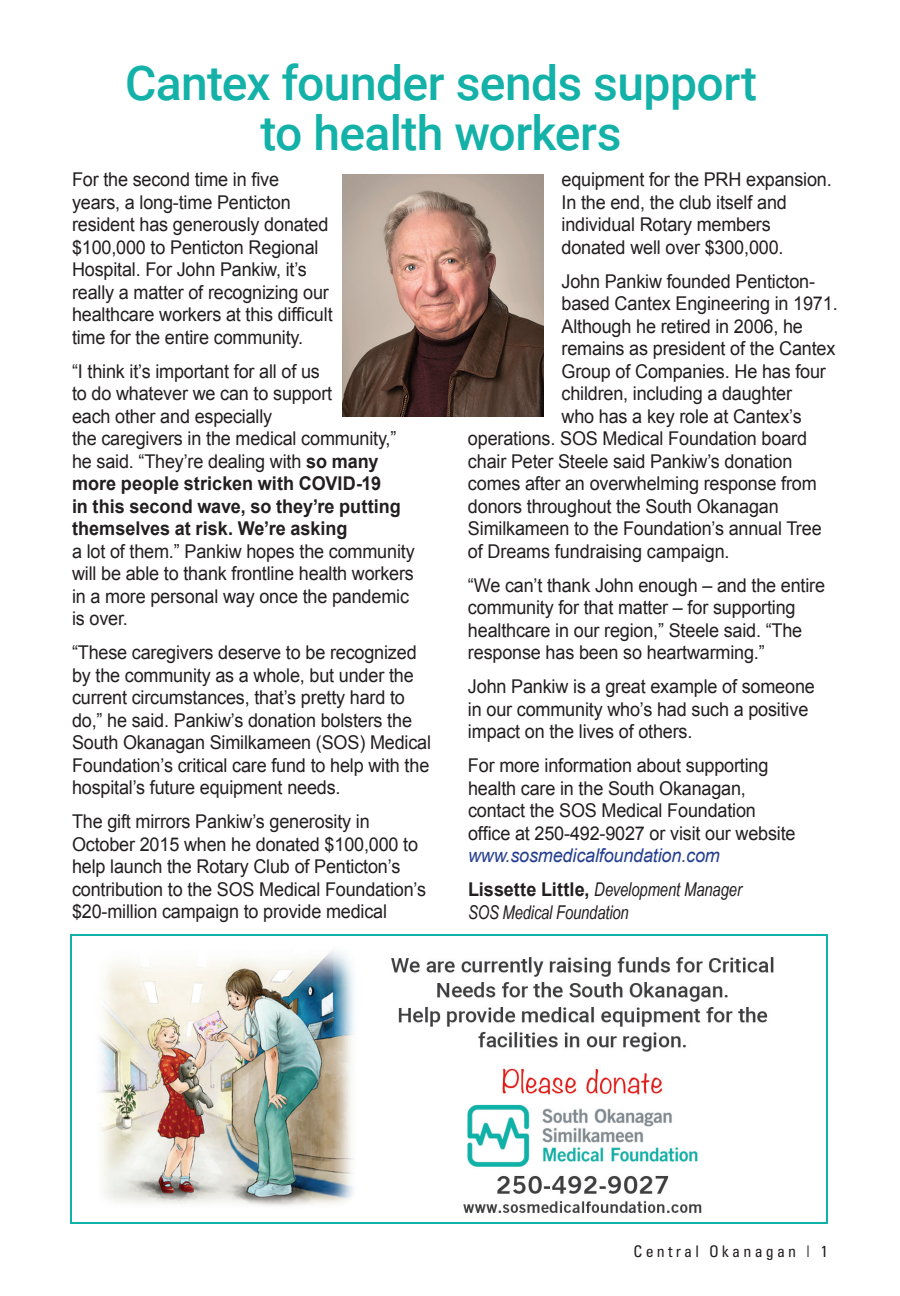
<style>
.page{position:relative;width:900px;height:1296px;background:#fff}
.page>*{position:absolute;margin:0;border:0;box-sizing:border-box;transform-origin:0 0}
.t1{font:500 48px/50px "Roboto";letter-spacing:-.015em;color:#13b1a8;text-align:center}
.t2{font:19px/22.4px "Arial";letter-spacing:-.01em;color:#231f20;scale:.95 1}
.t3{font:italic 19px/22.4px "Arial Narrow";letter-spacing:-.01em;color:#231f20;scale:.95 1}
.t4{font:italic 19px "Arial";letter-spacing:-.01em;color:#253f8e;scale:.95 1}
.t5{font:condensed 16px "Univers";letter-spacing:.2em;color:#231f20}
.s1{font-weight:700}
.s2{font-family:"Arial";font-weight:700;font-style:normal}
</style>
<div class="page">
<img style="left:99px;top:950px;width:675px;height:263px">
<div style="left:70px;top:934px;width:758px;height:290px;border:2px solid #0eb2a8"></div>
<img style="left:342px;top:174px;width:202px;height:243px">
<h1 class="t1" style="left:125px;top:56px;width:634px">Cantex founder sends support to health workers</h1>
<p class="t2" style="left:72px;top:169px;width:276px">For the second time in five<br>years, a long-time Penticton resident has generously donated $100,000 to Penticton Regional<br>Hospital. For John Pankiw, it’s really a matter of recognizing our healthcare workers at this difficult time for the entire community.</p>
<p class="t2" style="left:72px;top:360px;width:348px">“I think it’s important for all of us<br>to do whatever we can to support<br>each other and especially<br>the caregivers in the medical community,” he said. “They’re dealing with <span class="s1">so many more people stricken with COVID-19 in this second wave, so they’re putting themselves at risk. We’re asking</span></p>
<p class="t2" style="left:72px;top:540px;width:362px">a lot of them.” Pankiw hopes the community will be able to thank frontline health workers in a more personal way once the pandemic is over.</p>
<p class="t2" style="left:72px;top:642px;width:380px">“These caregivers deserve to be recognized by the community as a whole, but under the current circumstances, that’s pretty hard to do,” he said. Pankiw’s donation bolsters the South Okanagan Similkameen (SOS) Medical Foundation’s critical care fund to help with the hospital’s future equipment needs.</p>
<p class="t2" style="left:72px;top:811px;width:374px">The gift mirrors Pankiw’s generosity in October 2015 when he donated $100,000 to help launch the Rotary Club of Penticton’s contribution to the SOS Medical Foundation’s $20-million campaign to provide medical</p>
<p class="t2" style="left:562px;top:169px;width:286px">equipment for the PRH expansion.<br>In the end, the club itself and individual Rotary members donated well over $300,000.</p>
<p class="t2" style="left:562px;top:270px;width:268px">John Pankiw founded Penticton-</p>
<p class="t2" style="left:562px;top:293px;width:292px">based Cantex Engineering in 1971.</p>
<p class="t2" style="left:562px;top:315px;width:256px">Although he retired in 2006, he</p>
<p class="t2" style="left:562px;top:338px;width:290px">remains as president of the Cantex</p>
<p class="t2" style="left:562px;top:360px;width:280px">Group of Companies. He has four</p>
<p class="t2" style="left:562px;top:383px;width:244px">children, including a daughter</p>
<p class="t2" style="left:562px;top:405px;width:254px">who has a key role at Cantex’s</p>
<p class="t2" style="left:468px;top:428px;width:358px">operations. SOS Medical Foundation board</p>
<p class="t2" style="left:468px;top:450px;width:343px">chair Peter Steele said Pankiw’s donation</p>
<p class="t2" style="left:468px;top:473px;width:369px">comes after an overwhelming response from</p>
<p class="t2" style="left:468px;top:495px;width:329px">donors throughout the South Okanagan</p>
<p class="t2" style="left:468px;top:518px;width:374px">Similkameen to the Foundation’s annual Tree</p>
<p class="t2" style="left:468px;top:540px;width:277px">of Dreams fundraising campaign.</p>
<p class="t2" style="left:468px;top:574px;width:377px">“We can’t thank John enough – and the entire community for that matter – for supporting healthcare in our region,” Steele said. “The response has been so heartwarming.”</p>
<p class="t2" style="left:468px;top:676px;width:367px">John Pankiw is a great example of someone in our community who’s had such a positive impact on the lives of others.</p>
<p class="t2" style="left:468px;top:755px;width:346px">For more information about supporting health care in the South Okanagan, contact the SOS Medical Foundation office at 250-492-9027 or visit our website</p>
<p class="t4" style="left:468px;top:843px;width:267px">www.sosmedicalfoundation.com</p>
<p class="t3" style="left:468px;top:878px;width:290px"><span class="s2">Lissette Little,</span> Development Manager<br>SOS Medical Foundation</p>
<p class="t5" style="left:634px;top:1241px;width:196px">Central Okanagan | 1</p>
</div>
